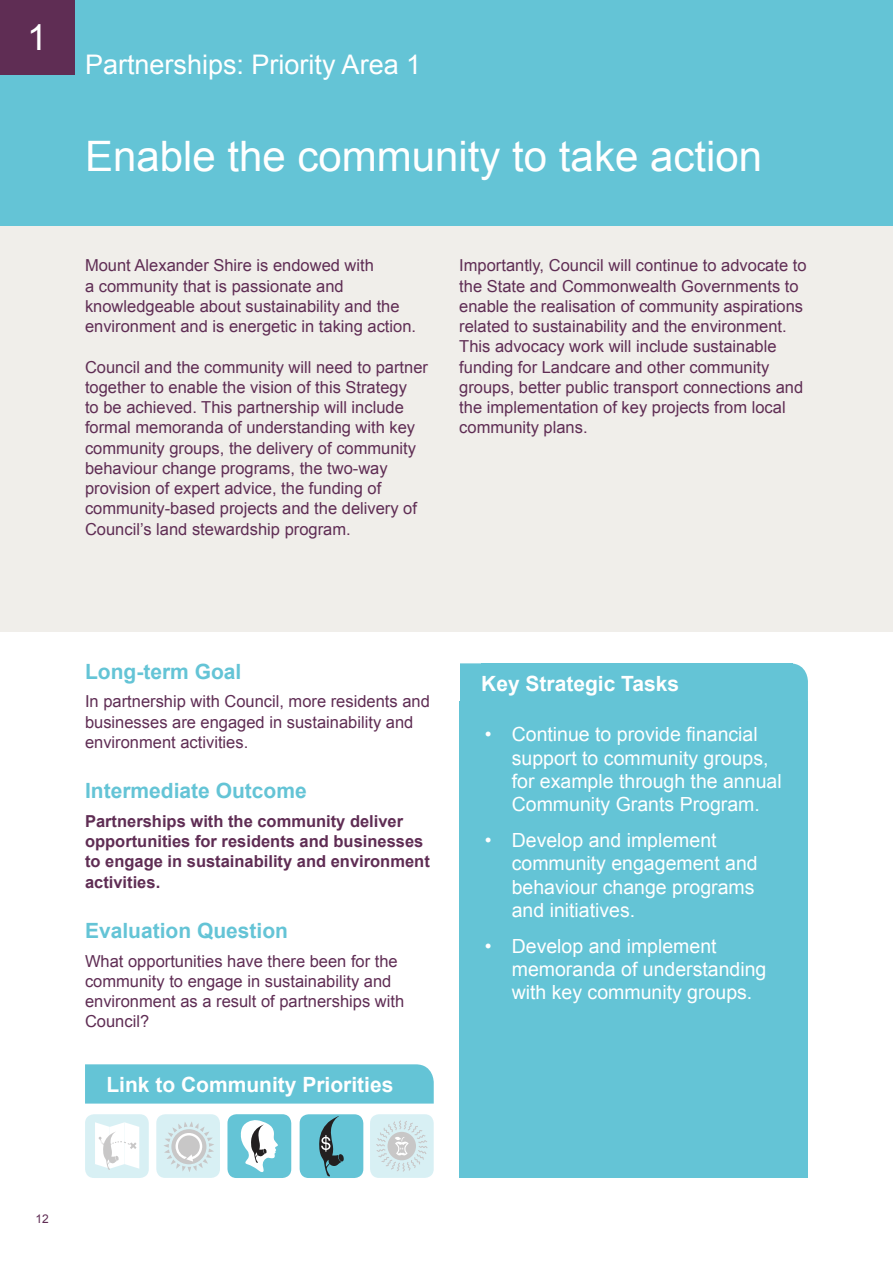
<style>
.page{position:relative;width:893px;height:1263px;background:#fff}
.page>*{position:absolute;margin:0;border:0;box-sizing:border-box;transform-origin:0 0}
.Heading{font:42px "Arial";color:#fff}
.t1{font:36px "Arial";color:#fff}
.t2{font:27px "Arial";color:#fff}
.Heading_2{font:700 21px "Arial";color:#64c4d6}
.Heading_2-2{font:700 21px "Arial";color:#fff}
.t3{font:19.5px/23.2px "Arial";color:#fff}
.Body{font:16.5px/20.2px "Arial";color:#5f2d54}
.Body-2{font:700 16.5px/20.2px "Arial";color:#5f2d54}
.t4{font:12px "Arial";color:#5f2d54}
</style>
<div class="page">
<div style="left:0;top:225px;width:893px;height:406px;background:#f0eeea"></div>
<div style="left:0;top:0;width:893px;height:225px;background:#64c4d6"></div>
<div style="left:459px;top:701px;width:349px;height:477px;background:#64c4d6"></div>
<div style="left:85px;top:1064px;width:349px;height:39px;background:#64c4d6"></div>
<div style="left:460px;top:663px;width:348px;height:38px;background:#64c4d6"></div>
<div style="left:481px;top:664px;width:312px;height:39px;background:#64c4d6"></div>
<div style="left:0;top:0;width:74px;height:74px;background:#5f2d54"></div>
<div style="left:370px;top:1114px;width:64px;height:64px;background:#d8f0f4;border-radius:9px"></div>
<svg style="left:376px;top:1120px;width:52px;height:52px"></svg>
<div style="left:156px;top:1114px;width:64px;height:64px;background:#d8f0f4;border-radius:9px"></div>
<svg style="left:164px;top:1122px;width:50px;height:50px"></svg>
<div style="left:227px;top:1114px;width:64px;height:64px;background:#64c4d6;border-radius:9px"></div>
<svg style="left:240px;top:1120px;width:38px;height:52px"></svg>
<div style="left:300px;top:1114px;width:63px;height:64px;background:#64c4d6;border-radius:9px"></div>
<svg style="left:319px;top:1116px;width:25px;height:60px"></svg>
<div style="left:85px;top:1114px;width:64px;height:64px;background:#d8f0f4;border-radius:9px"></div>
<svg style="left:95px;top:1122px;width:44px;height:48px;background:#f2f5f6"></svg>
<p class="t1" style="left:27px;top:14px;width:22px">1</p>
<p class="t2" style="left:85px;top:47px;width:338px">Partnerships: Priority Area 1</p>
<p class="Heading" style="left:85px;top:128px;width:678px">Enable the community to take action</p>
<p class="Body" style="left:85px;top:256px;width:333px">Mount Alexander Shire is endowed with<br>a community that is passionate and knowledgeable about sustainability and the environment and is energetic in taking action.</p>
<p class="Body" style="left:85px;top:357px;width:344px">Council and the community will need to partner together to enable the vision of this Strategy<br>to be achieved. This partnership will include formal memoranda of understanding with key community groups, the delivery of community behaviour change programs, the two-way provision of expert advice, the funding of community-based projects and the delivery of Council’s land stewardship program.</p>
<p class="Body" style="left:459px;top:256px;width:349px">Importantly, Council will continue to advocate to the State and Commonwealth Governments to enable the realisation of community aspirations related to sustainability and the environment.<br>This advocacy work will include sustainable funding for Landcare and other community groups, better public transport connections and the implementation of key projects from local community plans.</p>
<p class="Heading_2" style="left:85px;top:657px;width:158px">Long-term Goal</p>
<p class="Body" style="left:85px;top:692px;width:346px">In partnership with Council, more residents and businesses are engaged in sustainability and environment activities.</p>
<p class="Heading_2" style="left:85px;top:777px;width:223px">Intermediate Outcome</p>
<p class="Body-2" style="left:85px;top:811px;width:346px">Partnerships with the community deliver opportunities for residents and businesses to engage in sustainability and environment activities.</p>
<p class="Heading_2" style="left:85px;top:916px;width:205px">Evaluation Question</p>
<p class="Body" style="left:85px;top:951px;width:321px">What opportunities have there been for the community to engage in sustainability and environment as a result of partnerships with Council?</p>
<p class="Heading_2-2" style="left:106px;top:1070px;width:289px">Link to Community Priorities</p>
<p class="t4" style="left:35px;top:1210px;width:15px">12</p>
<p class="Heading_2-2" style="left:481px;top:670px;width:200px">Key Strategic Tasks</p>
<p class="t3" style="left:512px;top:723px;width:271px;text-indent:-27px">• Continue to provide financial support to community groups, for example through the annual<br>Community Grants Program.</p>
<p class="t3" style="left:512px;top:829px;width:248px;text-indent:-27px">• Develop and implement community engagement and behaviour change programs and initiatives.</p>
<p class="t3" style="left:512px;top:934px;width:256px;text-indent:-27px">• Develop and implement memoranda of understanding with key community groups.</p>
</div>
